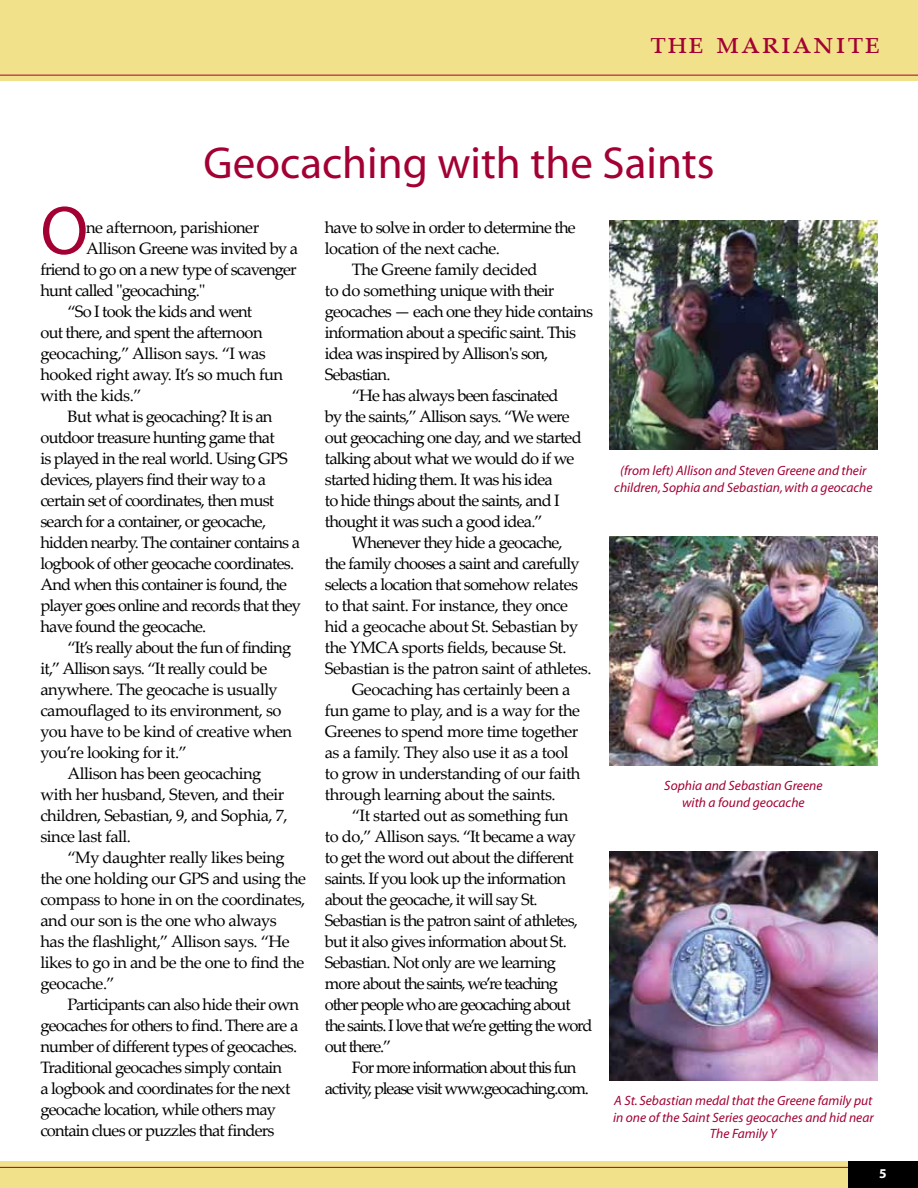
<style>
.page{position:relative;width:918px;height:1188px;background:#fff}
.page>*{position:absolute;margin:0;border:0;box-sizing:border-box;transform-origin:0 0}
.t1{font:69.3px "Myriad";color:#a30134}
.t2{font:45px "Myriad";color:#a30134}
.t3{font:33px "Palatino Linotype";color:#a30134}
.t4{font:16.5px "Palatino Linotype";letter-spacing:-.05em;color:#000}
.t5{font:16.5px "Palatino Linotype";letter-spacing:-.03em;color:#000}
.t6{font:16.5px "Palatino Linotype";letter-spacing:-.07em;color:#000}
.t7{font:italic 13.5px/16.5px "Myriad";color:#a30134;text-align:center}
.t8{font:700 13.5px "Myriad";color:#fff}
</style>
<div class="page">
<div style="left:0;top:1161px;width:918px;height:27px;background:#f2e18b"></div>
<hr style="left:0;top:1167px;width:918px;height:1px;background:#a30134">
<div style="left:848px;top:1161px;width:70px;height:27px;background:#000"></div>
<div style="left:0;top:0;width:918px;height:81px;background:#f2e18b"></div>
<hr style="left:0;top:75px;width:918px;height:1px;background:#a30134">
<img style="left:609px;top:221px;width:269px;height:229px">
<img style="left:609px;top:851px;width:269px;height:229px">
<img style="left:609px;top:536px;width:269px;height:229px">
<h3 class="t3" style="left:650px;top:19px;width:232px">the marianite</h3>
<h2 class="t2" style="left:203px;top:141px;width:513px">Geocaching with the Saints</h2>
<h1 class="t1" style="left:40px;top:196px;width:49px">O</h1>
<p class="t5" style="left:86px;top:216px;width:175px">ne afternoon, parishioner</p>
<p class="t4" style="left:86px;top:237px;width:213px">Allison Greene was invited by a</p>
<p class="t4" style="left:40px;top:258px;width:258px">friend to go on a new type of scavenger</p>
<p class="t4" style="left:40px;top:279px;width:166px">hunt called "geocaching."</p>
<p class="t4" style="left:67px;top:300px;width:186px">“So I took the kids and went</p>
<p class="t4" style="left:40px;top:321px;width:224px">out there, and spent the afternoon</p>
<p class="t5" style="left:40px;top:342px;width:227px">geocaching,” Allison says. “I was</p>
<p class="t5" style="left:40px;top:363px;width:244px">hooked right away. It’s so much fun</p>
<p class="t5" style="left:40px;top:384px;width:103px">with the kids.”</p>
<p class="t4" style="left:67px;top:405px;width:207px">But what is geocaching? It is an</p>
<p class="t4" style="left:40px;top:426px;width:236px">outdoor treasure hunting game that</p>
<p class="t4" style="left:40px;top:447px;width:249px">is played in the real world. Using GPS</p>
<p class="t4" style="left:40px;top:468px;width:227px">devices, players find their way to a</p>
<p class="t4" style="left:40px;top:489px;width:235px">certain set of coordinates, then must</p>
<p class="t4" style="left:40px;top:510px;width:227px">search for a container, or geocache,</p>
<p class="t4" style="left:40px;top:531px;width:261px">hidden nearby. The container contains a</p>
<p class="t4" style="left:40px;top:552px;width:255px">logbook of other geocache coordinates.</p>
<p class="t4" style="left:40px;top:573px;width:248px">And when this container is found, the</p>
<p class="t4" style="left:40px;top:594px;width:262px">player goes online and records that they</p>
<p class="t4" style="left:40px;top:615px;width:167px">have found the geocache.</p>
<p class="t4" style="left:67px;top:636px;width:225px">“It’s really about the fun of finding</p>
<p class="t4" style="left:40px;top:657px;width:229px">it,” Allison says. “It really could be</p>
<p class="t5" style="left:40px;top:678px;width:239px">anywhere. The geocache is usually</p>
<p class="t5" style="left:40px;top:699px;width:243px">camouflaged to its environment, so</p>
<p class="t5" style="left:40px;top:720px;width:253px">you have to be kind of creative when</p>
<p class="t5" style="left:40px;top:741px;width:148px">you’re looking for it.”</p>
<p class="t5" style="left:67px;top:762px;width:195px">Allison has been geocaching</p>
<p class="t5" style="left:40px;top:783px;width:245px">with her husband, Steven, and their</p>
<p class="t5" style="left:40px;top:804px;width:249px">children, Sebastian, 9, and Sophia, 7,</p>
<p class="t5" style="left:40px;top:825px;width:92px">since last fall.</p>
<p class="t5" style="left:67px;top:846px;width:219px">“My daughter really likes being</p>
<p class="t5" style="left:40px;top:867px;width:267px">the one holding our GPS and using the</p>
<p class="t5" style="left:40px;top:888px;width:266px">compass to hone in on the coordinates,</p>
<p class="t5" style="left:40px;top:909px;width:238px">and our son is the one who always</p>
<p class="t5" style="left:40px;top:930px;width:251px">has the flashlight,” Allison says. “He</p>
<p class="t5" style="left:40px;top:951px;width:265px">likes to go in and be the one to find the</p>
<p class="t5" style="left:40px;top:972px;width:76px">geocache.”</p>
<p class="t4" style="left:67px;top:993px;width:233px">Participants can also hide their own</p>
<p class="t4" style="left:40px;top:1014px;width:259px">geocaches for others to find. There are a</p>
<p class="t4" style="left:40px;top:1035px;width:258px">number of different types of geocaches.</p>
<p class="t4" style="left:40px;top:1056px;width:243px">Traditional geocaches simply contain</p>
<p class="t4" style="left:40px;top:1077px;width:251px">a logbook and coordinates for the next</p>
<p class="t4" style="left:40px;top:1098px;width:237px">geocache location, while others may</p>
<p class="t4" style="left:40px;top:1119px;width:235px">contain clues or puzzles that finders</p>
<p class="t4" style="left:325px;top:216px;width:252px">have to solve in order to determine the</p>
<p class="t5" style="left:325px;top:237px;width:177px">location of the next cache.</p>
<p class="t5" style="left:352px;top:258px;width:187px">The Greene family decided</p>
<p class="t4" style="left:325px;top:279px;width:231px">to do something unique with their</p>
<p class="t4" style="left:325px;top:300px;width:270px">geocaches — each one they hide contains</p>
<p class="t4" style="left:325px;top:321px;width:253px">information about a specific saint. This</p>
<p class="t4" style="left:325px;top:342px;width:225px">idea was inspired by Allison's son,</p>
<p class="t4" style="left:325px;top:363px;width:67px">Sebastian.</p>
<p class="t4" style="left:352px;top:384px;width:208px">“He has always been fascinated</p>
<p class="t4" style="left:325px;top:405px;width:246px">by the saints,” Allison says. “We were</p>
<p class="t4" style="left:325px;top:426px;width:258px">out geocaching one day, and we started</p>
<p class="t4" style="left:325px;top:447px;width:251px">talking about what we would do if we</p>
<p class="t4" style="left:325px;top:468px;width:229px">started hiding them. It was his idea</p>
<p class="t4" style="left:325px;top:489px;width:236px">to hide things about the saints, and I</p>
<p class="t4" style="left:325px;top:510px;width:219px">thought it was such a good idea.”</p>
<p class="t4" style="left:352px;top:531px;width:212px">Whenever they hide a geocache,</p>
<p class="t4" style="left:325px;top:552px;width:256px">the family chooses a saint and carefully</p>
<p class="t4" style="left:325px;top:573px;width:255px">selects a location that somehow relates</p>
<p class="t5" style="left:325px;top:594px;width:245px">to that saint. For instance, they once</p>
<p class="t5" style="left:325px;top:615px;width:255px">hid a geocache about St. Sebastian by</p>
<p class="t5" style="left:325px;top:636px;width:243px">the YMCA sports fields, because St.</p>
<p class="t5" style="left:325px;top:657px;width:268px">Sebastian is the patron saint of athletes.</p>
<p class="t5" style="left:352px;top:678px;width:220px">Geocaching has certainly been a</p>
<p class="t5" style="left:325px;top:699px;width:257px">fun game to play, and is a way for the</p>
<p class="t5" style="left:325px;top:720px;width:255px">Greenes to spend more time together</p>
<p class="t5" style="left:325px;top:741px;width:245px">as a family. They also use it as a tool</p>
<p class="t5" style="left:325px;top:762px;width:257px">to grow in understanding of our faith</p>
<p class="t5" style="left:325px;top:783px;width:232px">through learning about the saints.</p>
<p class="t5" style="left:352px;top:804px;width:218px">“It started out as something fun</p>
<p class="t5" style="left:325px;top:825px;width:253px">to do,” Allison says. “It became a way</p>
<p class="t4" style="left:325px;top:846px;width:251px">to get the word out about the different</p>
<p class="t4" style="left:325px;top:867px;width:243px">saints. If you look up the information</p>
<p class="t4" style="left:325px;top:888px;width:214px">about the geocache, it will say St.</p>
<p class="t4" style="left:325px;top:909px;width:255px">Sebastian is the patron saint of athletes,</p>
<p class="t4" style="left:325px;top:930px;width:243px">but it also gives information about St.</p>
<p class="t4" style="left:325px;top:951px;width:233px">Sebastian. Not only are we learning</p>
<p class="t6" style="left:325px;top:972px;width:235px">more about the saints, we’re teaching</p>
<p class="t6" style="left:325px;top:993px;width:247px">other people who are geocaching about</p>
<p class="t6" style="left:325px;top:1014px;width:269px">the saints. I love that we’re getting the word</p>
<p class="t6" style="left:325px;top:1035px;width:68px">out there.”</p>
<p class="t6" style="left:352px;top:1056px;width:226px">For more information about this fun</p>
<p class="t6" style="left:325px;top:1077px;width:266px">activity, please visit www.geocaching.com.</p>
<p class="t7" style="left:614px;top:463px;width:260px">(from left) Allison and Steven Greene and their children, Sophia and Sebastian, with a geocache</p>
<p class="t7" style="left:664px;top:778px;width:160px">Sophia and Sebastian Greene with a found geocache</p>
<p class="t7" style="left:613px;top:1093px;width:262px">A St. Sebastian medal that the Greene family put in one of the Saint Series geocaches and hid near<br>The Family Y</p>
<p class="t8" style="left:879px;top:1166px;width:9px">5</p>
</div>
